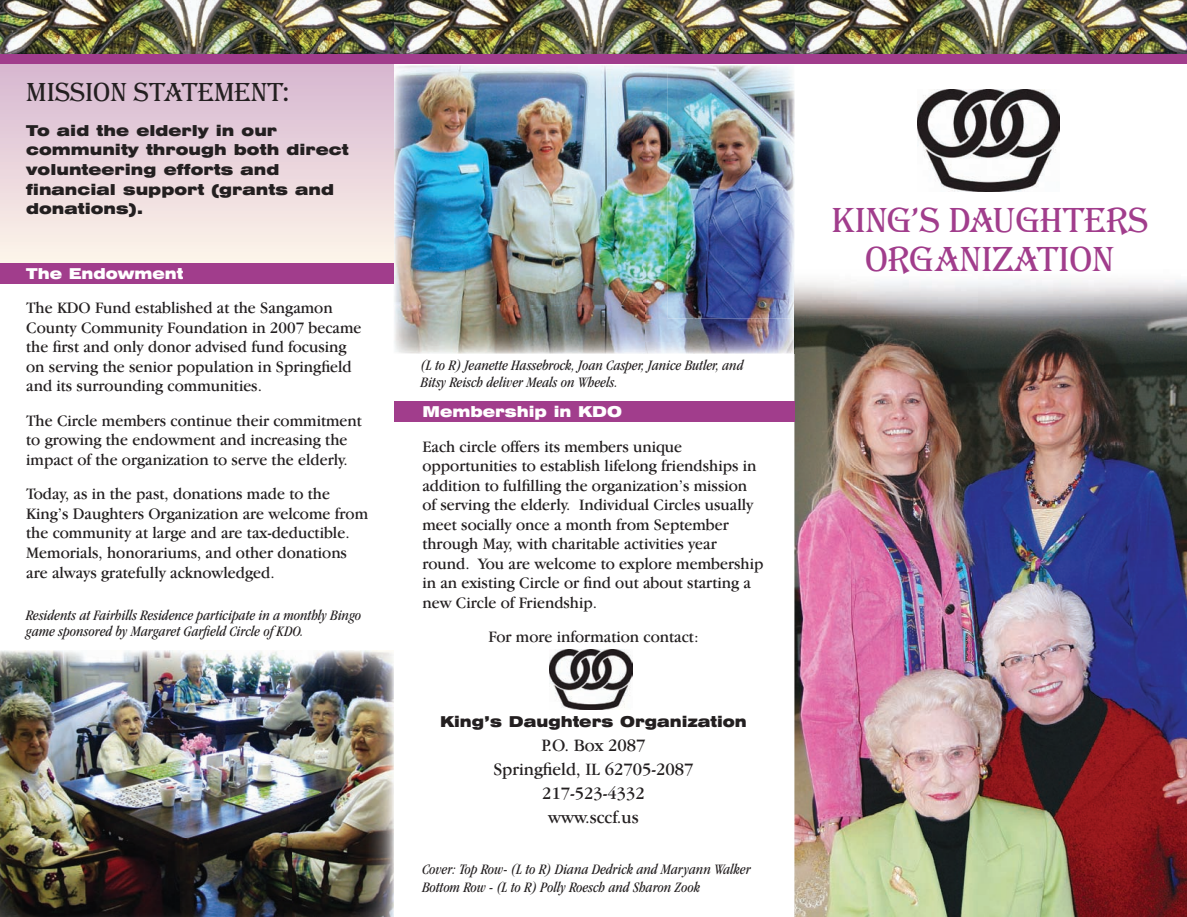
<style>
.page{position:relative;width:1187px;height:917px;background:#fff}
.page>*{position:absolute;margin:0;border:0;box-sizing:border-box;transform-origin:0 0}
.t1{font:36px/39.6px "Algerian Bas D";color:#a13d8c;text-align:center}
.t2{font:27px "Algerian Bas D";color:#231f20}
.t3{font:18px/24px "Garamond IT Cby BT";color:#231f20;text-align:center;scale:.95 1}
.t4{font:16.5px/19.5px "Garamond IT Cby BT";color:#231f20;scale:.95 1}
.t5{font:italic condensed 15px/16.5px "Garamond IT Cby BT";color:#231f20}
.t6{font:900 expanded 15px/19.5px "Swiss 721 BT";color:#231f20}
.t7{font:900 expanded 15px "Swiss 721 BT";color:#fff;scale:.95 1}
.t8{font:900 expanded 15px "Swiss 721 BT";color:#231f20;scale:.95 1}
</style>
<div class="page">
<img style="left:794px;top:116px;width:392px;height:800px">
<img style="left:393px;top:65px;width:301px;height:288px">
<img style="left:694px;top:318px;width:100px;height:35px">
<img style="left:794px;top:318px;width:1px;height:35px">
<img style="left:667px;top:65px;width:127px;height:253px">
<img style="left:794px;top:269px;width:1px;height:49px">
<div style="left:0;top:59px;width:393px;height:214px;background:linear-gradient(to bottom,#d3afcd,#fffaec)"></div>
<img style="left:393px;top:65px;width:1px;height:208px">
<div style="left:0;top:263px;width:393px;height:21px;background:#a13d8c"></div>
<div style="left:393px;top:401px;width:401px;height:21px;background:#a13d8c"></div>
<div style="left:0;top:53px;width:1186px;height:10px;background:#a13d8c"></div>
<img style="left:0;top:650px;width:393px;height:266px">
<img style="left:917px;top:89px;width:142px;height:102px">
<img style="left:549px;top:649px;width:83px;height:60px">
<img style="left:0;top:0;width:1186px;height:53px">
<h2 class="t2" style="left:26px;top:79px;width:264px">MISSION STATEMENT:</h2>
<p class="t6" style="left:26px;top:121px;width:324px">To aid the elderly in our community through both direct volunteering efforts and financial support (grants and donations).</p>
<p class="t7" style="left:26px;top:264px;width:167px">The Endowment</p>
<p class="t4" style="left:26px;top:298px;width:354px">The KDO Fund established at the Sangamon County Community Foundation in 2007 became the first and only donor advised fund focusing on serving the senior population in Springfield and its surrounding communities.</p>
<p class="t4" style="left:26px;top:410px;width:355px">The Circle members continue their commitment to growing the endowment and increasing the impact of the organization to serve the elderly.</p>
<p class="t4" style="left:26px;top:484px;width:361px">Today, as in the past, donations made to the King’s Daughters Organization are welcome from the community at large and are tax-deductible.<br>Memorials, honorariums, and other donations are always gratefully acknowledged.</p>
<p class="t5" style="left:26px;top:606px;width:337px">Residents at Fairhills Residence participate in a monthly Bingo game sponsored by Margaret Garfield Circle of KDO.</p>
<p class="t5" style="left:421px;top:357px;width:324px">(L to R) Jeanette Hassebrock, Joan Casper, Janice Butler, and<br>Bitsy Reisch deliver Meals on Wheels.</p>
<p class="t7" style="left:422px;top:402px;width:211px">Membership in KDO</p>
<p class="t4" style="left:422px;top:436px;width:360px">Each circle offers its members unique opportunities to establish lifelong friendships in addition to fulfilling the organization’s mission of serving the elderly. Individual Circles usually meet socially once a month from September through May, with charitable activities year round. You are welcome to explore membership in an existing Circle or find out about starting a new Circle of Friendship.</p>
<p class="t4" style="left:488px;top:626px;width:223px">For more information contact:</p>
<p class="t8" style="left:440px;top:712px;width:324px">King’s Daughters Organization</p>
<p class="t3" style="left:493px;top:732px;width:212px">P.O. Box 2087<br>Springfield, IL 62705-2087<br>217-523-4332<br>www.sccf.us</p>
<p class="t5" style="left:422px;top:860px;width:330px">Cover: Top Row- (L to R) Diana Dedrick and Maryann Walker</p>
<p class="t5" style="left:422px;top:878px;width:279px">Bottom Row - (L to R) Polly Roesch and Sharon Zook</p>
<h1 class="t1" style="left:831px;top:200px;width:318px">KING’S DAUGHTERS<br>ORGANIZATION</h1>
</div>
